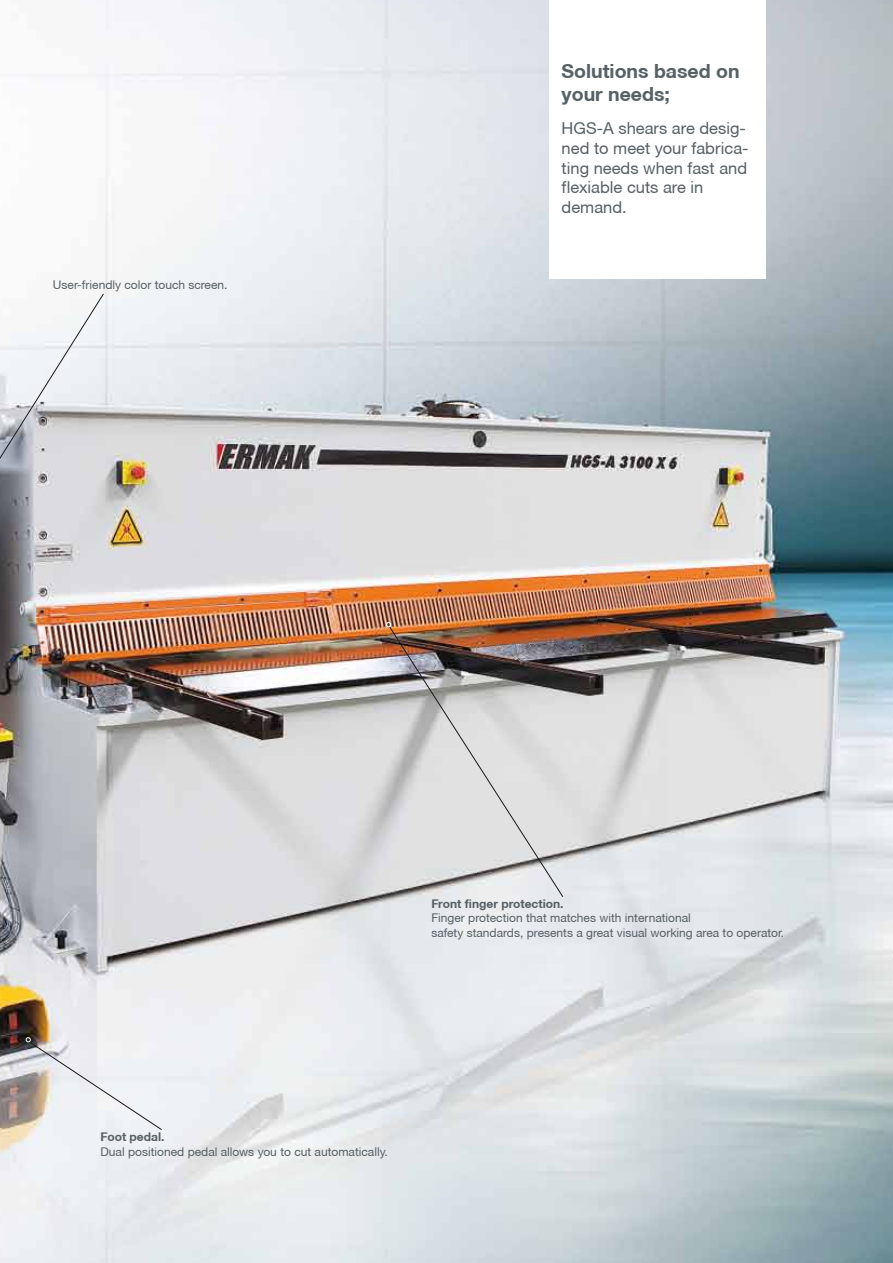
<style>
.page{position:relative;width:893px;height:1263px;background:#fff}
.page>*{position:absolute;margin:0;border:0;box-sizing:border-box;transform-origin:0 0}
.t1{font:700 19.5px/23.4px "Helvetica Neue CE";color:#576065}
.t2{font:16.5px/19.8px "Helvetica Neue CE";color:#576065}
.t3{font:12px/14.4px "Helvetica Neue CE";color:#576065}
.t4{font:700 12px "Helvetica Neue CE";color:#576065}
</style>
<div class="page">
<img style="left:0;top:0;width:893px;height:1263px">
<svg style="left:0;top:293px;width:104px;height:209px"></svg>
<svg style="left:26px;top:1037px;width:136px;height:93px"></svg>
<div style="left:549px;top:0;width:217px;height:278px;background:#fff"></div>
<svg style="left:389px;top:626px;width:174px;height:271px"></svg>
<svg style="left:386px;top:622px;width:5px;height:5px"></svg>
<p class="t3" style="left:53px;top:277px;width:176px">User-friendly color touch screen.</p>
<h1 class="t1" style="left:562px;top:59px;width:180px">Solutions based on your needs;</h1>
<h2 class="t2" style="left:562px;top:118px;width:189px">HGS-A shears are desig&shy;ned to meet your fabrica&shy;ting needs when fast and flexiable cuts are in demand.</h2>
<p class="t4" style="left:431px;top:896px;width:134px">Front finger protection.</p>
<p class="t3" style="left:431px;top:911px;width:354px">Finger protection that matches with international<br>safety standards, presents a great visual working area to operator.</p>
<p class="t4" style="left:101px;top:1129px;width:65px">Foot pedal.</p>
<p class="t3" style="left:101px;top:1144px;width:289px">Dual positioned pedal allows you to cut automatically.</p>
</div>
